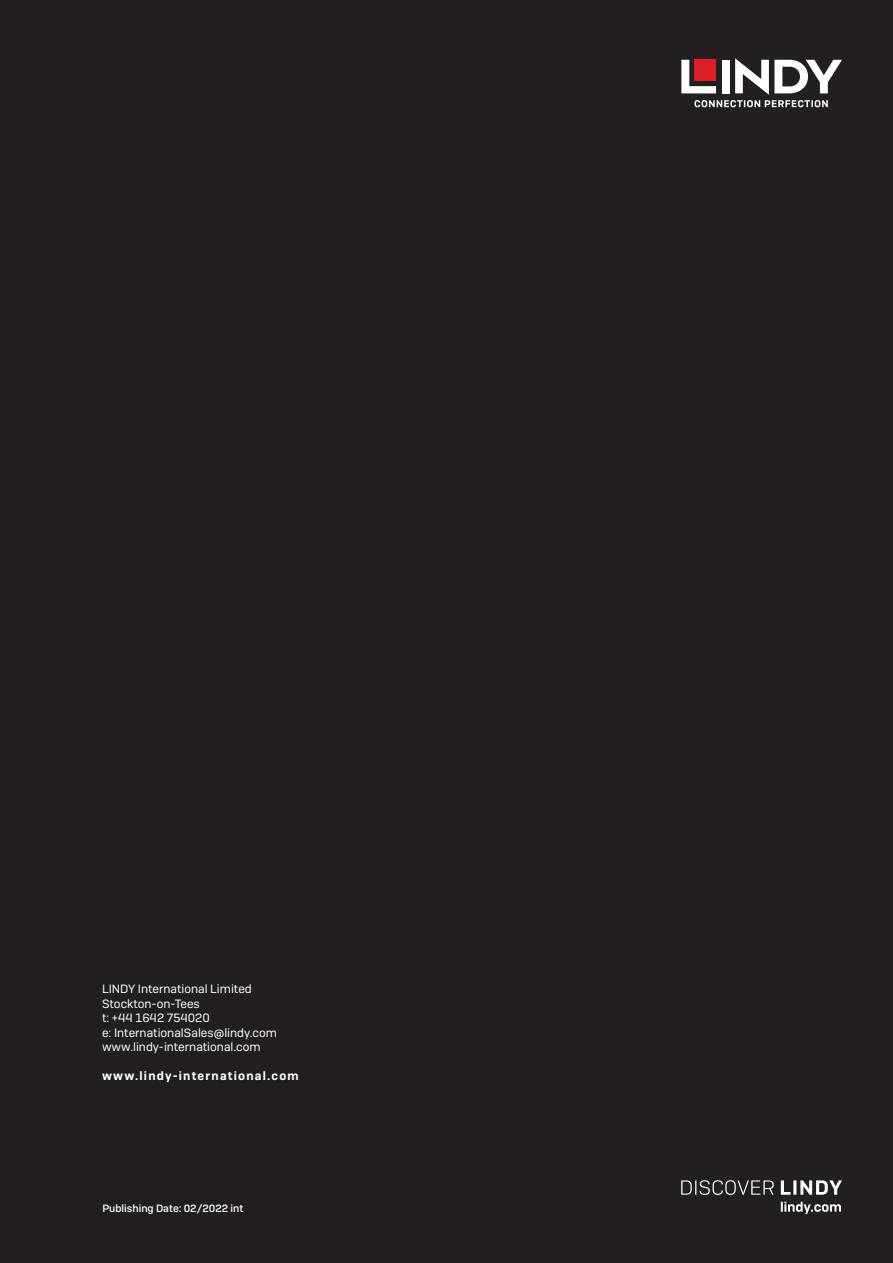
<style>
.page{position:relative;width:893px;height:1263px;background:#231f20}
.page>*{position:absolute;margin:0;border:0;box-sizing:border-box;transform-origin:0 0}
.t1{font:12px/14.4px "Camber";color:#fff}
.t2{font:600 12px "Camber";letter-spacing:.1em;color:#fff}
.t3{font:500 10.5px "Camber";color:#fff}
</style>
<div class="page">
<svg style="left:681px;top:58px;width:161px;height:49px"></svg>
<div style="left:695px;top:60px;width:21px;height:21px;background:#dc1f27"></div>
<div style="left:722px;top:60px;width:7px;height:33px;background:#fff"></div>
<svg style="left:681px;top:1180px;width:161px;height:15px"></svg>
<svg style="left:781px;top:1202px;width:60px;height:12px"></svg>
<p class="t1" style="left:102px;top:982px;width:176px">LINDY International Limited<br>Stockton-on-Tees<br>t: +44 1642 754020<br>e: InternationalSales@lindy.com www.lindy-international.com</p>
<p class="t2" style="left:102px;top:1068px;width:198px">www.lindy-international.com</p>
<p class="t3" style="left:102px;top:1202px;width:142px">Publishing Date: 02/2022 int</p>
</div>
